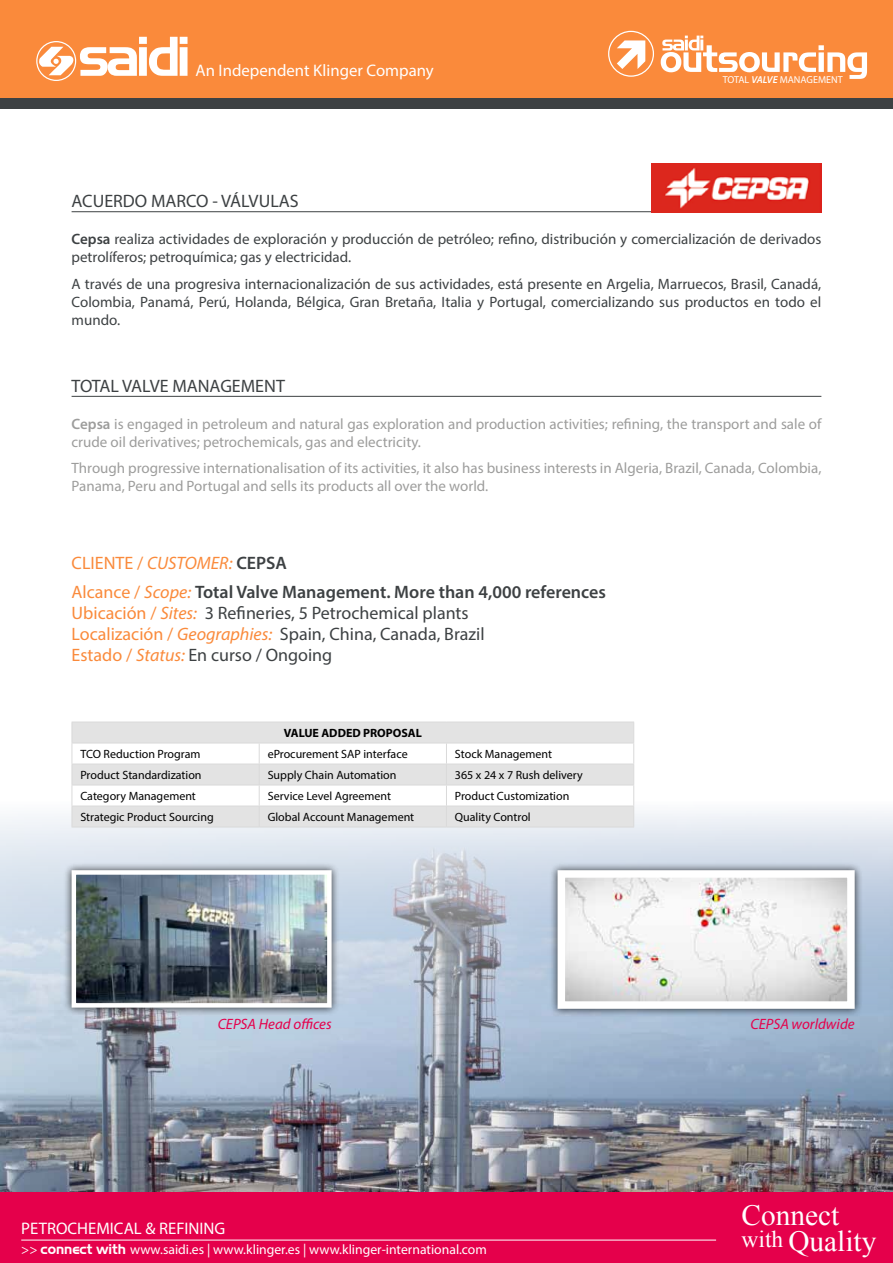
<style>
.page{position:relative;width:893px;height:1263px;background:#fff}
.page>*{position:absolute;margin:0;border:0;box-sizing:border-box;transform-origin:0 0}
.t1{font:29.25px "Times New Roman";color:#fff}
.t2{font:18px/21px "Myriad Pro";color:#3d4143}
.t3{font:600 18px/29.5px "Myriad Pro";color:#3d4143}
.t4{font:16.8px "Myriad Pro";color:#fff}
.t5{font:15px/18px "Myriad Pro";color:#3d4143}
.t6{font:15px/18px "Myriad Pro";color:#9d9d9c}
.t7{font:italic 15px "Myriad Pro";color:#e5004b}
.t8{font:13.65px "Myriad Pro";color:#fff}
.t9{font:12px "Myriad Pro";color:#000}
.t10{font:700 12px "Myriad Pro";color:#000}
.t11{font:10.05px "Myriad Pro";color:#fff}
.s1{font-weight:600;font-style:italic}
.s2{font-weight:600}
.s3{font-weight:400;color:#fa8a3b}
.s4{font-weight:400;font-style:italic;color:#fa8a3b}
.s5{color:#fa8a3b}
.s6{font-style:italic;color:#fa8a3b}
.s7{font-family:"Aero Regular SWFTE"}
.s8{font-size:23.4px}
</style>
<div class="page">
<div style="left:0;top:97px;width:893px;height:11px;background:#3d4143"></div>
<div style="left:0;top:0;width:893px;height:97px;background:#fa8a3b"></div>
<div style="left:0;top:1192px;width:893px;height:71px;background:#e5004b"></div>
<svg style="left:39px;top:47px;width:35px;height:28px"></svg>
<div style="left:36px;top:41px;width:40px;height:40px;border:1px solid #fff;border-radius:50%"></div>
<svg style="left:80px;top:37px;width:108px;height:39px"></svg>
<hr style="left:72px;top:211px;width:749px;height:1px;background:#3d4143">
<hr style="left:72px;top:396px;width:749px;height:1px;background:#3d4143">
<img style="left:0;top:801px;width:893px;height:391px">
<hr style="left:21px;top:1240px;width:695px;height:1px;background:#fff">
<img style="left:652px;top:164px;width:169px;height:49px">
<svg style="left:661px;top:36px;width:206px;height:43px"></svg>
<div style="left:608px;top:31px;width:46px;height:46px;border:1px solid #fff;border-radius:50%"></div>
<svg style="left:617px;top:40px;width:28px;height:29px"></svg>
<svg style="left:72px;top:722px;width:562px;height:105px"></svg>
<hr style="left:72px;top:827px;width:187px;height:1px;background:#dadada">
<hr style="left:259px;top:827px;width:187px;height:1px;background:#dadada">
<hr style="left:446px;top:827px;width:188px;height:1px;background:#dadada">
<div style="left:549px;top:862px;width:314px;height:155px;background:#000;opacity:.75"></div>
<img style="left:567px;top:879px;width:279px;height:121px">
<div style="left:558px;top:870px;width:297px;height:139px;border:8px solid #fff"></div>
<div style="left:63px;top:862px;width:277px;height:154px;background:#000;opacity:.75"></div>
<img style="left:77px;top:875px;width:250px;height:127px">
<div style="left:72px;top:870px;width:260px;height:137px;border:4px solid #fff"></div>
<p class="t4" style="left:196px;top:60px;width:240px">An Independent Klinger Company</p>
<p class="t2" style="left:72px;top:190px;width:229px">ACUERDO MARCO - VÁLVULAS</p>
<p class="t11" style="left:723px;top:74px;width:121px">TOTAL <span class="s1">VALVE</span> MANAGEMENT</p>
<p class="t5" style="left:72px;top:230px;width:751px"><span class="s2">Cepsa</span> realiza actividades de exploración y producción de petróleo; refino, distribución y comercialización de derivados petrolíferos; petroquímica; gas y electricidad.</p>
<p class="t5" style="left:72px;top:274px;width:751px;text-align:justify">A través de una progresiva internacionalización de sus actividades, está presente en Argelia, Marruecos, Brasil, Canadá, Colombia, Panamá, Perú, Holanda, Bélgica, Gran Bretaña, Italia y Portugal, comercializando sus productos en todo el mundo.</p>
<p class="t2" style="left:72px;top:375px;width:215px">TOTAL VALVE MANAGEMENT</p>
<p class="t6" style="left:72px;top:414px;width:751px"><span class="s2">Cepsa</span> is engaged in petroleum and natural gas exploration and production activities; refining, the transport and sale of crude oil derivatives; petrochemicals, gas and electricity.</p>
<p class="t6" style="left:72px;top:459px;width:751px">Through progressive internationalisation of its activities, it also has business interests in Algeria, Brazil, Canada, Colombia,<br>Panama, Peru and Portugal and sells its products all over the world.</p>
<p class="t3" style="left:72px;top:547px;width:536px"><span class="s3">CLIENTE /</span> <span class="s4">CUSTOMER:</span> CEPSA<br><span class="s3">Alcance /</span> <span class="s4">Scope:</span> Total Valve Management. More than 4,000 references</p>
<p class="t2" style="left:72px;top:602px;width:415px"><span class="s5">Ubicación /</span> <span class="s6">Sites:</span> 3 Refineries, 5 Petrochemical plants<br><span class="s5">Localización /</span> <span class="s6">Geographies:</span> Spain, China, Canada, Brazil<br><span class="s5">Estado /</span> <span class="s6">Status:</span> En curso / Ongoing</p>
<p class="t10" style="left:284px;top:725px;width:140px">VALUE ADDED PROPOSAL</p>
<p class="t9" style="left:80px;top:747px;width:122px">TCO Reduction Program</p>
<p class="t9" style="left:268px;top:747px;width:141px">eProcurement SAP interface</p>
<p class="t9" style="left:455px;top:747px;width:99px">Stock Management</p>
<p class="t9" style="left:80px;top:768px;width:123px">Product Standardization</p>
<p class="t9" style="left:268px;top:768px;width:130px">Supply Chain Automation</p>
<p class="t9" style="left:455px;top:768px;width:129px">365 x 24 x 7 Rush delivery</p>
<p class="t9" style="left:80px;top:789px;width:117px">Category Management</p>
<p class="t9" style="left:268px;top:789px;width:125px">Service Level Agreement</p>
<p class="t9" style="left:455px;top:789px;width:116px">Product Customization</p>
<p class="t9" style="left:80px;top:810px;width:135px">Strategic Product Sourcing</p>
<p class="t9" style="left:268px;top:810px;width:148px">Global Account Management</p>
<p class="t9" style="left:455px;top:810px;width:77px">Quality Control</p>
<p class="t7" style="left:218px;top:1014px;width:115px">CEPSA Head offices</p>
<p class="t7" style="left:750px;top:1014px;width:106px">CEPSA worldwide</p>
<p class="t4" style="left:21px;top:1218px;width:206px">PETROCHEMICAL &amp; REFINING</p>
<p class="t8" style="left:21px;top:1241px;width:467px">&gt;&gt; <span class="s7">connect with</span> www.saidi.es | www.klinger.es | www.klinger-international.com</p>
<h1 class="t1" style="left:742px;top:1195px;width:99px">Connect</h1>
<h1 class="t1" style="left:742px;top:1221px;width:136px"><span class="s8">with</span> Quality</h1>
</div>
